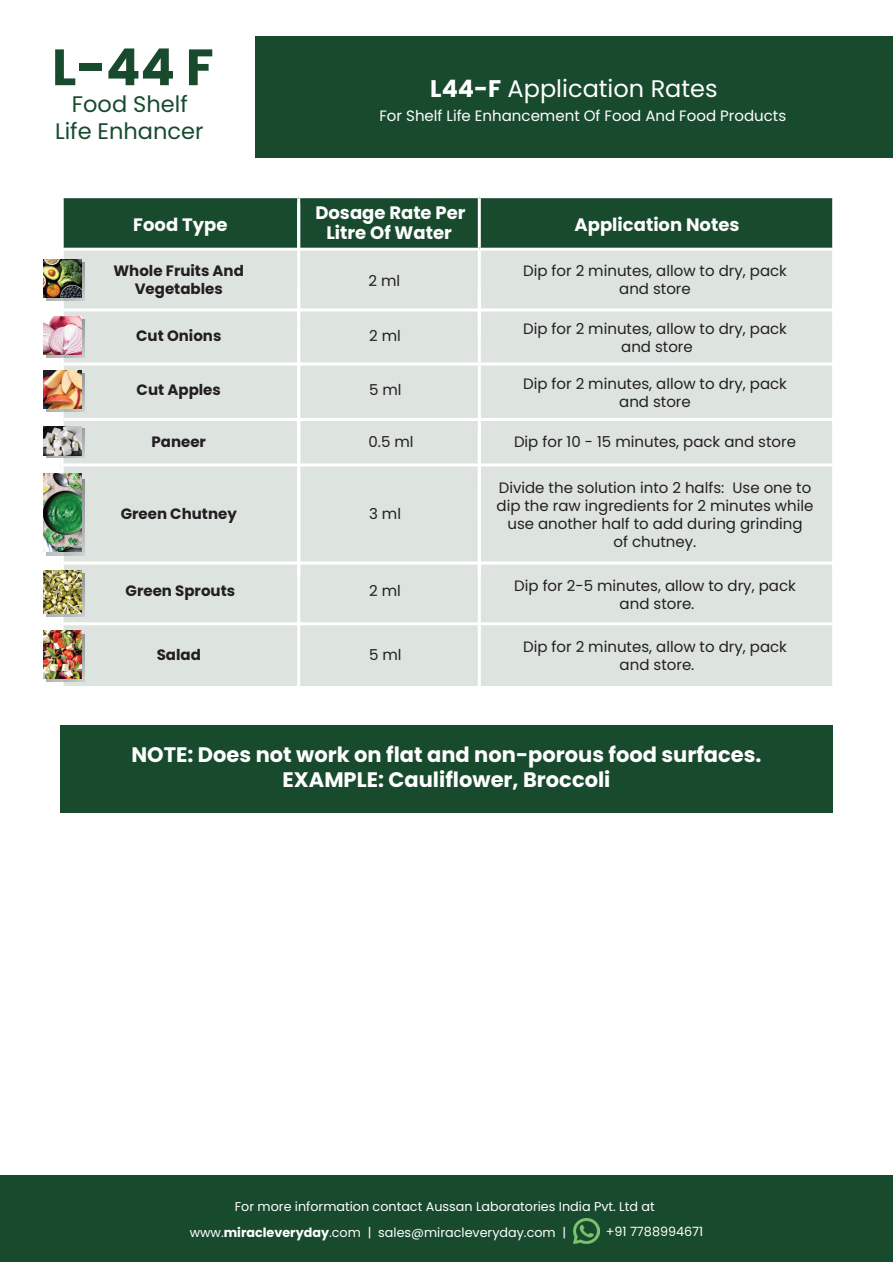
<style>
.page{position:relative;width:893px;height:1263px;background:#fff}
.page>*{position:absolute;margin:0;border:0;box-sizing:border-box;transform-origin:0 0}
.t1{font:700 51px "Poppins";color:#184a2e}
.t2{font:24px "Poppins";color:#fff}
.t3{font:22.5px/27px "Poppins";color:#184a2e;text-align:center}
.t4{font:700 21px/25.2px "Poppins";color:#fff;text-align:center}
.t5{font:700 18px/20.1px "Poppins";color:#fff;text-align:center}
.t6{font:15px/18px "Poppins";color:#231f20;text-align:center}
.t7{font:700 15px/18px "Poppins";color:#231f20;text-align:center}
.t8{font:15px "Poppins";color:#fff}
.t9{font:12.75px/26px "Poppins";color:#fff}
.s1{font-weight:700}
</style>
<div class="page">
<div style="left:255px;top:36px;width:638px;height:121px;background:#184a2e"></div>
<div style="left:63px;top:198px;width:769px;height:50px;background:#184a2e"></div>
<div style="left:63px;top:251px;width:769px;height:435px;background:#dde4e0"></div>
<hr style="left:297px;top:198px;width:3px;height:50px;background:#fff">
<hr style="left:478px;top:198px;width:3px;height:50px;background:#fff">
<hr style="left:297px;top:203px;width:3px;height:483px;background:#fff">
<hr style="left:478px;top:251px;width:3px;height:84px;background:#fff">
<hr style="left:62px;top:308px;width:773px;height:3px;background:#fff">
<hr style="left:478px;top:327px;width:3px;height:35px;background:#fff">
<hr style="left:60px;top:362px;width:239px;height:3px;background:#fff">
<hr style="left:299px;top:362px;width:180px;height:3px;background:#fff">
<hr style="left:479px;top:362px;width:356px;height:3px;background:#fff">
<hr style="left:478px;top:365px;width:3px;height:210px;background:#fff">
<hr style="left:62px;top:463px;width:773px;height:3px;background:#fff">
<hr style="left:62px;top:622px;width:773px;height:3px;background:#fff">
<hr style="left:478px;top:488px;width:3px;height:198px;background:#fff">
<hr style="left:62px;top:562px;width:773px;height:3px;background:#fff">
<hr style="left:64px;top:418px;width:771px;height:3px;background:#fff">
<div style="left:0;top:1175px;width:893px;height:86px;background:#184a2e"></div>
<div style="left:60px;top:725px;width:772px;height:88px;background:#184a2e"></div>
<svg style="left:47px;top:263px;width:37px;height:37px"></svg>
<img style="left:44px;top:260px;width:37px;height:37px">
<svg style="left:47px;top:320px;width:37px;height:37px"></svg>
<img style="left:44px;top:317px;width:37px;height:37px">
<svg style="left:47px;top:374px;width:37px;height:37px"></svg>
<img style="left:44px;top:371px;width:37px;height:37px">
<svg style="left:47px;top:429px;width:37px;height:28px"></svg>
<img style="left:44px;top:426px;width:37px;height:29px">
<svg style="left:47px;top:479px;width:37px;height:76px"></svg>
<img style="left:44px;top:473px;width:37px;height:79px">
<svg style="left:47px;top:574px;width:37px;height:43px"></svg>
<img style="left:44px;top:570px;width:37px;height:43px">
<svg style="left:47px;top:634px;width:37px;height:48px"></svg>
<img style="left:44px;top:630px;width:37px;height:48px">
<img style="left:574px;top:1218px;width:25px;height:26px">
<h1 class="t1" style="left:52px;top:38px;width:163px">L-44 F</h1>
<h3 class="t3" style="left:55px;top:91px;width:150px">Food Shelf<br>Life Enhancer</h3>
<h2 class="t2" style="left:430px;top:74px;width:289px"><span class="s1">L44-F</span> Application Rates</h2>
<p class="t8" style="left:379px;top:107px;width:408px">For Shelf Life Enhancement Of Food And Food Products</p>
<p class="t5" style="left:133px;top:215px;width:96px">Food Type</p>
<p class="t5" style="left:315px;top:202px;width:152px">Dosage Rate Per<br>Litre Of Water</p>
<p class="t5" style="left:575px;top:215px;width:166px">Application Notes</p>
<p class="t7" style="left:113px;top:262px;width:132px">Whole Fruits And<br>Vegetables</p>
<p class="t6" style="left:368px;top:272px;width:33px">2 ml</p>
<p class="t6" style="left:523px;top:262px;width:265px">Dip for 2 minutes, allow to dry, pack and store</p>
<p class="t7" style="left:136px;top:327px;width:87px">Cut Onions</p>
<p class="t6" style="left:369px;top:327px;width:33px">2 ml</p>
<p class="t6" style="left:523px;top:320px;width:265px">Dip for 2 minutes, allow to dry, pack and store</p>
<p class="t7" style="left:137px;top:381px;width:86px">Cut Apples</p>
<p class="t6" style="left:369px;top:381px;width:34px">5 ml</p>
<p class="t6" style="left:523px;top:375px;width:265px">Dip for 2 minutes, allow to dry, pack and store</p>
<p class="t7" style="left:151px;top:433px;width:56px">Paneer</p>
<p class="t6" style="left:368px;top:433px;width:47px">0.5 ml</p>
<p class="t6" style="left:514px;top:433px;width:283px">Dip for 10 - 15 minutes, pack and store</p>
<p class="t7" style="left:121px;top:505px;width:118px">Green Chutney</p>
<p class="t6" style="left:369px;top:505px;width:33px">3 ml</p>
<p class="t6" style="left:496px;top:478px;width:319px">Divide the solution into 2 halfs: Use one to dip the raw ingredients for 2 minutes while use another half to add during grinding<br>of chutney.</p>
<p class="t7" style="left:126px;top:582px;width:111px">Green Sprouts</p>
<p class="t6" style="left:369px;top:582px;width:33px">2 ml</p>
<p class="t6" style="left:514px;top:577px;width:283px">Dip for 2-5 minutes, allow to dry, pack and store.</p>
<p class="t7" style="left:157px;top:646px;width:46px">Salad</p>
<p class="t6" style="left:369px;top:646px;width:34px">5 ml</p>
<p class="t6" style="left:523px;top:638px;width:265px">Dip for 2 minutes, allow to dry, pack and store.</p>
<h3 class="t4" style="left:131px;top:742px;width:631px">NOTE: Does not work on flat and non-porous food surfaces.<br>EXAMPLE: Cauliflower, Broccoli</h3>
<p class="t9" style="left:190px;top:1193px;width:466px;text-indent:45px">For more information contact Aussan Laboratories India Pvt. Ltd at www.<span class="s1">miracleveryday</span>.com | sales@miracleveryday.com |</p>
<p class="t9" style="left:606px;top:1218px;width:99px">+91 7788994671</p>
</div>
